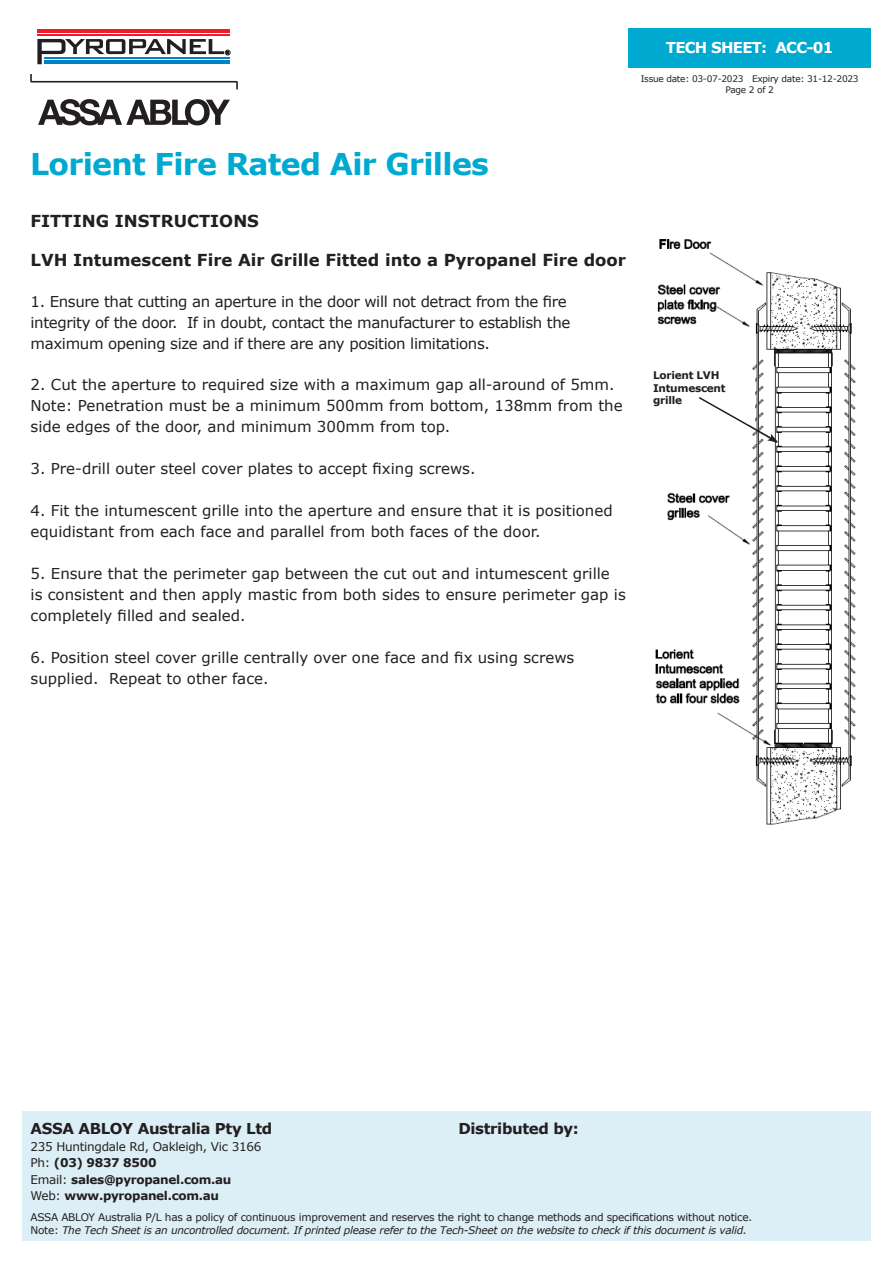
<style>
.page{position:relative;width:893px;height:1263px;background:#fff}
.page>*{position:absolute;margin:0;border:0;box-sizing:border-box;transform-origin:0 0}
.t1{font:700 30px "Verdana";letter-spacing:-.025em;color:#00a9d0}
.t2{font:700 16.5px "Verdana";color:#231f20}
.t3{font:15px/21px "Verdana";color:#231f20}
.t4{font:15px/21px "Verdana";letter-spacing:-.025em;color:#231f20}
.t5{font:700 15px "Verdana";letter-spacing:-.025em;color:#231f20}
.t6{font:700 15px "Verdana";letter-spacing:-.05em;color:#fff}
.t7{font:700 12px "Verdana";letter-spacing:-.025em;color:#231f20}
.t8{font:12px "Verdana";letter-spacing:-.025em;color:#231f20}
.t9{font:10.5px "Verdana";letter-spacing:-.025em;color:#231f20}
.t10{font:italic 10.5px "Verdana";letter-spacing:-.025em;color:#231f20}
.t11{font:700 10.5px "Verdana";letter-spacing:-.025em;color:#231f20}
.t12{font:9px "Verdana";letter-spacing:-.03em;color:#231f20}
.s1{font-weight:400}
.s2{font-style:normal}
</style>
<div class="page">
<div style="left:0;top:1111px;width:893px;height:148px;background:#dceef6"></div>
<div style="left:628px;top:29px;width:243px;height:39px;background:#00a9d0"></div>
<hr style="left:37px;top:29px;width:193px;height:4px;background:#ee1b2c">
<hr style="left:37px;top:34px;width:193px;height:2px;background:#ee1b2c">
<svg style="left:37px;top:39px;width:193px;height:25px"></svg>
<svg style="left:30px;top:74px;width:208px;height:15px"></svg>
<svg style="left:38px;top:99px;width:192px;height:26px"></svg>
<img style="left:655px;top:239px;width:201px;height:587px">
<div style="left:653px;top:371px;width:102px;height:53px;background:#fff"></div>
<svg style="left:697px;top:396px;width:81px;height:46px"></svg>
<div style="left:0;top:1242px;width:893px;height:21px;background:#fff"></div>
<div style="left:0;top:0;width:21px;height:1263px;background:#fff"></div>
<div style="left:872px;top:0;width:21px;height:1263px;background:#fff"></div>
<p class="t6" style="left:666px;top:38px;width:169px">TECH SHEET: ACC-01</p>
<p class="t12" style="left:641px;top:73px;width:219px">Issue date: 03-07-2023 Expiry date: 31-12-2023</p>
<p class="t12" style="left:725px;top:84px;width:50px">Page 2 of 2</p>
<p class="t1" style="left:30px;top:144px;width:460px">Lorient Fire Rated Air Grilles</p>
<p class="t2" style="left:31px;top:210px;width:230px">FITTING INSTRUCTIONS</p>
<p class="t2" style="left:31px;top:250px;width:597px">LVH Intumescent Fire Air Grille Fitted into a Pyropanel Fire door</p>
<p class="t4" style="left:31px;top:291px;width:541px">1. Ensure that cutting an aperture in the door will not detract from the fire integrity of the door. If in doubt, contact the manufacturer to establish the maximum opening size and if there are any position limitations.</p>
<p class="t3" style="left:31px;top:373px;width:594px">2. Cut the aperture to required size with a maximum gap all-around of 5mm.<br>Note: Penetration must be a minimum 500mm from bottom, 138mm from the side edges of the door, and minimum 300mm from top.</p>
<p class="t3" style="left:31px;top:457px;width:446px">3. Pre-drill outer steel cover plates to accept fixing screws.</p>
<p class="t3" style="left:31px;top:499px;width:584px">4. Fit the intumescent grille into the aperture and ensure that it is positioned equidistant from each face and parallel from both faces of the door.</p>
<p class="t3" style="left:31px;top:562px;width:597px">5. Ensure that the perimeter gap between the cut out and intumescent grille<br>is consistent and then apply mastic from both sides to ensure perimeter gap is completely filled and sealed.</p>
<p class="t3" style="left:31px;top:646px;width:545px">6. Position steel cover grille centrally over one face and fix using screws supplied. Repeat to other face.</p>
<p class="t11" style="left:653px;top:369px;width:68px">Lorient LVH</p>
<p class="t11" style="left:653px;top:381px;width:74px">Intumescent</p>
<p class="t11" style="left:653px;top:394px;width:30px">grille</p>
<p class="t5" style="left:31px;top:1119px;width:243px">ASSA ABLOY Australia Pty Ltd</p>
<p class="t8" style="left:31px;top:1138px;width:232px">235 Huntingdale Rd, Oakleigh, Vic 3166</p>
<p class="t7" style="left:31px;top:1155px;width:127px"><span class="s1">Ph:</span> (03) 9837 8500</p>
<p class="t7" style="left:31px;top:1171px;width:202px"><span class="s1">Email:</span> sales@pyropanel.com.au</p>
<p class="t7" style="left:31px;top:1188px;width:190px"><span class="s1">Web:</span> www.pyropanel.com.au</p>
<p class="t9" style="left:31px;top:1210px;width:723px">ASSA ABLOY Australia P/L has a policy of continuous improvement and reserves the right to change methods and specifications without notice.</p>
<p class="t10" style="left:31px;top:1223px;width:718px"><span class="s2">Note:</span> The Tech Sheet is an uncontrolled document. If printed please refer to the Tech-Sheet on the website to check if this document is valid.</p>
<p class="t5" style="left:458px;top:1119px;width:122px">Distributed by:</p>
</div>
